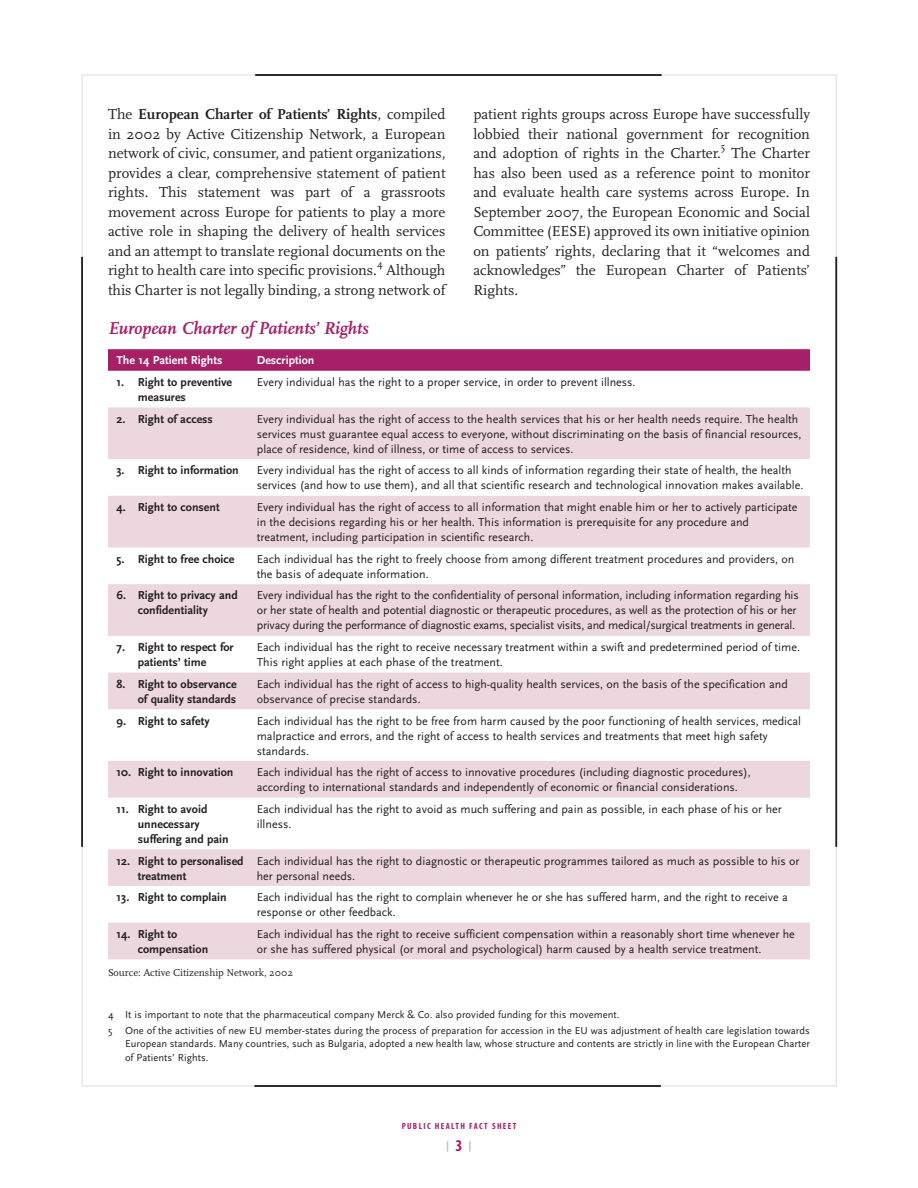
<style>
.page{position:relative;width:918px;height:1188px;background:#fff}
.page>*{position:absolute;margin:0;border:0;box-sizing:border-box;transform-origin:0 0}
.t1{font:italic 700 18px "Scala";color:#a62067}
.t2{font:15px/19.5px "Scala";color:#231f20;text-align:justify}
.t3{font:12px/15px "Scala Sans";color:#231f20}
.t4{font:700 12px/15px "Scala Sans";color:#231f20}
.t5{font:700 12px "Scala Sans";color:#fff}
.t6{font:10.5px/15.6px "Scala Sans";letter-spacing:.005em;color:#231f20}
.t7{font:10.5px "Scala";color:#231f20}
.t8{font:900 10.5px "Myriad Pro";color:#bcbdc0}
.t9{font:700 condensed 9px "Myriad Pro";letter-spacing:.15em;color:#a62067}
.s1{font-weight:700}
.s2{font-weight:700;font-stretch:condensed;font-size:16.5px;color:#a62067}
</style>
<div class="page">
<hr style="left:255px;top:74px;width:407px;height:2px;background:#231f20">
<hr style="left:255px;top:1085px;width:406px;height:2px;background:#231f20">
<hr style="left:836px;top:257px;width:1px;height:590px;background:#231f20">
<hr style="left:81px;top:257px;width:2px;height:590px;background:#231f20">
<svg style="left:108px;top:349px;width:702px;height:22px;background:#a72469"></svg>
<svg style="left:108px;top:407px;width:702px;height:552px;fill:#ecd7de"></svg>
<p class="t2" style="left:108px;top:106px;width:339px">The <span class="s1">European Charter of Patients’ Rights</span>, compiled in 2002 by Active Citizenship Network, a European network of civic, consumer, and patient organizations, provides a clear, comprehensive statement of patient rights. This statement was part of a grassroots movement across Europe for patients to play a more active role in shaping the delivery of health services and an attempt to translate regional documents on the right to health care into specific provisions.</p>
<p class="t7" style="left:377px;top:260px;width:7px">4</p>
<p class="t2" style="left:108px;top:262px;width:339px;text-align:right">Although<br>this Charter is not legally binding, a strong network of</p>
<p class="t2" style="left:473px;top:106px;width:338px">patient rights groups across Europe have successfully lobbied their national government for recognition and adoption of rights in the Charter.</p>
<p class="t7" style="left:721px;top:143px;width:6px">5</p>
<p class="t2" style="left:473px;top:145px;width:338px;text-indent:258px">The Charter has also been used as a reference point to monitor and evaluate health care systems across Europe. In September 2007, the European Economic and Social Committee (EESE) approved its own initiative opinion on patients’ rights, declaring that it “welcomes and acknowledges” the European Charter of Patients’ Rights.</p>
<h1 class="t1" style="left:108px;top:321px;width:262px">European Charter of Patients’ Rights</h1>
<p class="t5" style="left:117px;top:356px;width:108px">The 14 Patient Rights</p>
<p class="t5" style="left:257px;top:356px;width:59px">Description</p>
<p class="t4" style="left:138px;top:376px;width:96px;text-indent:-21px">1. Right to preventive measures</p>
<p class="t3" style="left:257px;top:376px;width:380px">Every individual has the right to a proper service, in order to prevent illness.</p>
<p class="t4" style="left:117px;top:412px;width:98px">2. Right of access</p>
<p class="t3" style="left:257px;top:412px;width:546px">Every individual has the right of access to the health services that his or her health needs require. The health services must guarantee equal access to everyone, without discriminating on the basis of financial resources, place of residence, kind of illness, or time of access to services.</p>
<p class="t4" style="left:117px;top:464px;width:124px">3. Right to information</p>
<p class="t3" style="left:257px;top:464px;width:548px">Every individual has the right of access to all kinds of information regarding their state of health, the health services (and how to use them), and all that scientific research and technological innovation makes available.</p>
<p class="t4" style="left:117px;top:501px;width:105px">4. Right to consent</p>
<p class="t3" style="left:257px;top:501px;width:542px">Every individual has the right of access to all information that might enable him or her to actively participate in the decisions regarding his or her health. This information is prerequisite for any procedure and treatment, including participation in scientific research.</p>
<p class="t4" style="left:117px;top:552px;width:120px">5. Right to free choice</p>
<p class="t3" style="left:257px;top:552px;width:539px">Each individual has the right to freely choose from among different treatment procedures and providers, on the basis of adequate information.</p>
<p class="t4" style="left:138px;top:589px;width:101px;text-indent:-21px">6. Right to privacy and confidentiality</p>
<p class="t3" style="left:257px;top:589px;width:544px">Every individual has the right to the confidentiality of personal information, including information regarding his or her state of health and potential diagnostic or therapeutic procedures, as well as the protection of his or her privacy during the performance of diagnostic exams, specialist visits, and medical/surgical treatments in general.</p>
<p class="t4" style="left:117px;top:641px;width:119px;text-align:center">7. Right to respect for patients’ time</p>
<p class="t3" style="left:257px;top:641px;width:545px">Each individual has the right to receive necessary treatment within a swift and predetermined period of time.<br>This right applies at each phase of the treatment.</p>
<p class="t4" style="left:117px;top:677px;width:122px;text-align:right">8. Right to observance of quality standards</p>
<p class="t3" style="left:257px;top:677px;width:532px">Each individual has the right of access to high-quality health services, on the basis of the specification and observance of precise standards.</p>
<p class="t4" style="left:117px;top:714px;width:95px">9. Right to safety</p>
<p class="t3" style="left:257px;top:714px;width:546px">Each individual has the right to be free from harm caused by the poor functioning of health services, medical malpractice and errors, and the right of access to health services and treatments that meet high safety standards.</p>
<p class="t4" style="left:117px;top:766px;width:118px">10. Right to innovation</p>
<p class="t3" style="left:257px;top:766px;width:495px">Each individual has the right of access to innovative procedures (including diagnostic procedures), according to international standards and independently of economic or financial considerations.</p>
<p class="t4" style="left:138px;top:803px;width:92px;text-indent:-21px">11. Right to avoid unnecessary suffering and pain</p>
<p class="t3" style="left:257px;top:803px;width:526px">Each individual has the right to avoid as much suffering and pain as possible, in each phase of his or her illness.</p>
<p class="t4" style="left:138px;top:854px;width:107px;text-indent:-21px">12. Right to personalised treatment</p>
<p class="t3" style="left:257px;top:854px;width:544px">Each individual has the right to diagnostic or therapeutic programmes tailored as much as possible to his or her personal needs.</p>
<p class="t4" style="left:117px;top:891px;width:112px">13. Right to complain</p>
<p class="t3" style="left:257px;top:891px;width:533px">Each individual has the right to complain whenever he or she has suffered harm, and the right to receive a response or other feedback.</p>
<p class="t4" style="left:138px;top:928px;width:72px;text-indent:-21px">14. Right to compensation</p>
<p class="t3" style="left:257px;top:928px;width:539px">Each individual has the right to receive sufficient compensation within a reasonably short time whenever he or she has suffered physical (or moral and psychological) harm caused by a health service treatment.</p>
<p class="t7" style="left:108px;top:968px;width:187px">Source: Active Citizenship Network, 2002</p>
<p class="t6" style="left:108px;top:1008px;width:703px">4 It is important to note that the pharmaceutical company Merck &amp; Co. also provided funding for this movement.<br>5 One of the activities of new EU member-states during the process of preparation for accession in the EU was adjustment of health care legislation towards</p>
<p class="t6" style="left:125px;top:1038px;width:686px;line-height:13.5px">European standards. Many countries, such as Bulgaria, adopted a new health law, whose structure and contents are strictly in line with the European Charter of Patients’ Rights.</p>
<p class="t9" style="left:402px;top:1123px;width:116px">PUBLIC HEALTH FACT SHEET</p>
<p class="t8" style="left:446px;top:1142px;width:27px">|<span class="s2">3</span>|</p>
</div>
